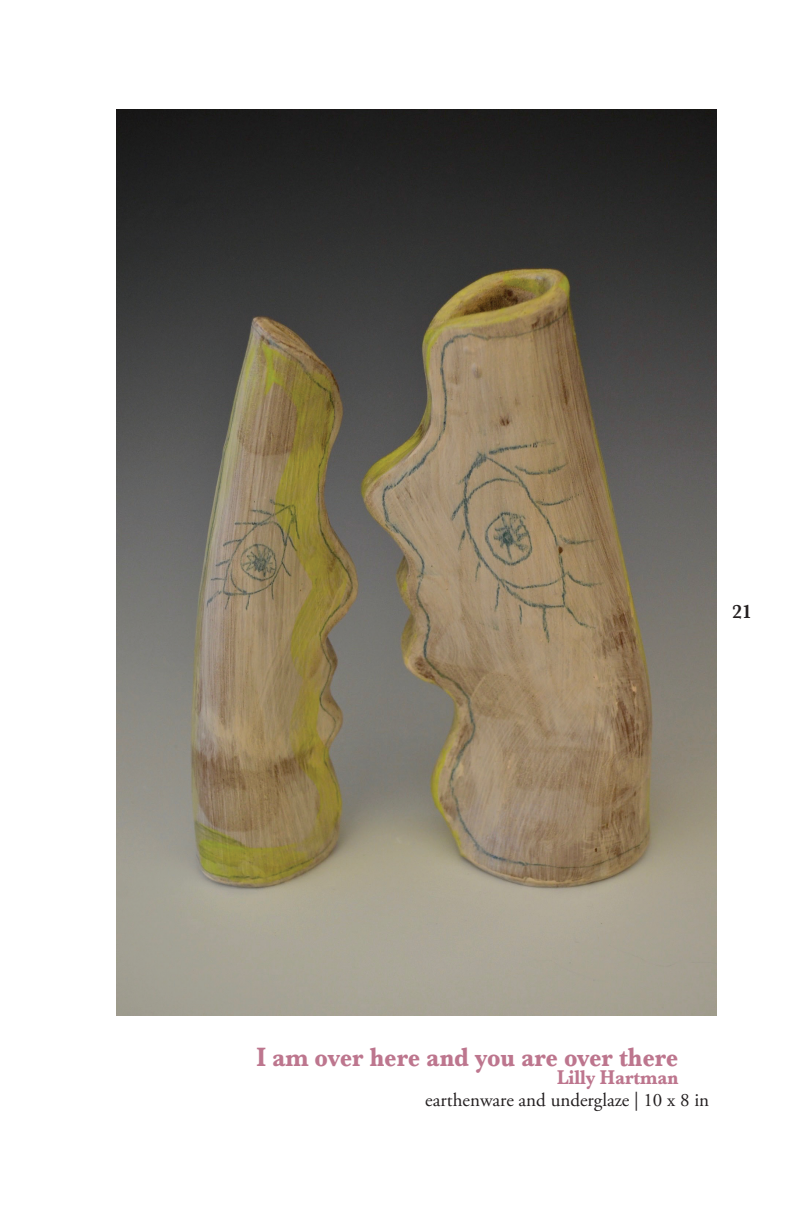
<style>
.page{position:relative;width:792px;height:1224px;background:#fff}
.page>*{position:absolute;margin:0;border:0;box-sizing:border-box;transform-origin:0 0}
.t1{font:700 27.6px "Baskerville";color:#bd768e;scale:.87 1}
.t2{font:700 20.8px "Baskerville";color:#bd768e;scale:.87 1}
.t3{font:600 20px "Baskerville";color:#231f20}
.t4{font:19px "Adobe Garamond Pro";color:#231f20}
</style>
<div class="page">
<img style="left:117px;top:110px;width:600px;height:906px">
<p class="t3" style="left:732px;top:597px;width:21px">21</p>
<h1 class="t1" style="left:256px;top:1037px;width:487px">I am over here and you are over there</h1>
<p class="t2" style="left:557px;top:1062px;width:141px">Lilly Hartman</p>
<p class="t4" style="left:425px;top:1089px;width:285px">earthenware and underglaze | 10 x 8 in</p>
</div>
